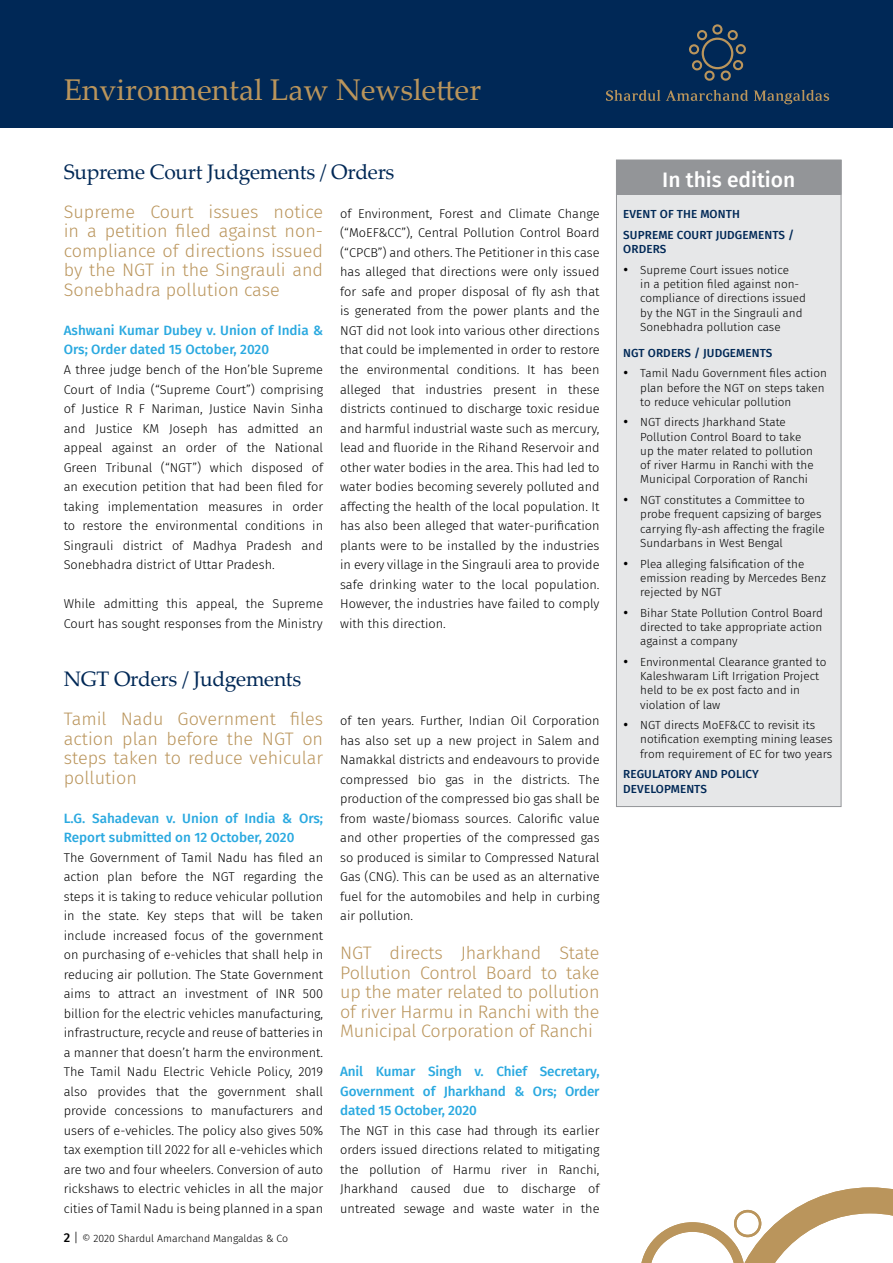
<style>
.page{position:relative;width:893px;height:1263px;background:#fff}
.page>*{position:absolute;margin:0;border:0;box-sizing:border-box;transform-origin:0 0}
.t1{font:30px "Palatino Linotype";color:#ba955c}
.Heading_1{font:21px "Palatino Linotype";letter-spacing:-.015em;color:#002856}
.t2{font:500 21px "Fira Sans";color:#fff}
.Heading_2{font:300 18px/19.5px "Fira Sans";color:#ba955c;text-align:justify}
.Heading_3{font:500 13.5px/19.5px "Fira Sans";color:#2aa9e0}
.Body_Copy{font:300 12.75px/19.5px "Fira Sans";color:#000;text-align:justify}
.Body_Copy-2{font:300 11.7px/14.2px "Fira Sans";color:#000}
.Heading_2-2{font:500 11.7px/14.2px "Fira Sans";letter-spacing:.01em;color:#002856}
.t3{font:300 10.5px "Fira Sans";color:#000}
.s1{font-weight:500;font-size:12.75px}
.s2{font-size:12.75px}
</style>
<div class="page">
<div style="left:0;top:0;width:893px;height:128px;background:#002856"></div>
<svg style="left:606px;top:90px;width:54px;height:11px"></svg>
<svg style="left:666px;top:90px;width:82px;height:11px"></svg>
<svg style="left:754px;top:90px;width:75px;height:14px"></svg>
<svg style="left:689px;top:24px;width:57px;height:57px"></svg>
<svg style="left:641px;top:1187px;width:252px;height:76px"></svg>
<div style="left:616px;top:160px;width:225px;height:646px;background:#e6e7e8"></div>
<div style="left:616px;top:160px;width:225px;height:34px;background:#939598"></div>
<div style="left:616px;top:160px;width:225px;height:35px;border:1px solid #939598"></div>
<h1 class="t1" style="left:64px;top:68px;width:419px">Environmental Law Newsletter</h1>
<p class="Heading_1" style="left:64px;top:157px;width:332px">Supreme Court Judgements / Orders</p>
<p class="Heading_2" style="left:64px;top:202px;width:261px">Supreme Court issues notice in a petition filed against non&shy;compliance of directions issued by the NGT in the Singrauli and Sonebhadra pollution case</p>
<p class="Heading_3" style="left:64px;top:320px;width:261px">Ashwani Kumar Dubey v. Union of India &amp;<br>Ors; Order dated 15 October, 2020</p>
<p class="Body_Copy" style="left:64px;top:360px;width:261px">A three judge bench of the Hon’ble Supreme Court of India (“Supreme Court”) comprising of Justice R F Nariman, Justice Navin Sinha and Justice KM Joseph has admitted an appeal against an order of the National Green Tribunal (“NGT”) which disposed of an execution petition that had been filed for taking implementation measures in order to restore the environmental conditions in Singrauli district of Madhya Pradesh and Sonebhadra district of Uttar Pradesh.</p>
<p class="Body_Copy" style="left:64px;top:594px;width:261px">While admitting this appeal, the Supreme<br>Court has sought responses from the Ministry</p>
<p class="Body_Copy" style="left:340px;top:204px;width:261px">of Environment, Forest and Climate Change (“MoEF&amp;CC”), Central Pollution Control Board (“CPCB”) and others. The Petitioner in this case has alleged that directions were only issued for safe and proper disposal of fly ash that is generated from the power plants and the NGT did not look into various other directions that could be implemented in order to restore the environmental conditions. It has been alleged that industries present in these districts continued to discharge toxic residue and harmful industrial waste such as mercury, lead and fluoride in the Rihand Reservoir and other water bodies in the area. This had led to water bodies becoming severely polluted and affecting the health of the local population. It has also been alleged that water-purification plants were to be installed by the industries in every village in the Singrauli area to provide safe drinking water to the local population.<br>However, the industries have failed to comply with this direction.</p>
<p class="Heading_1" style="left:64px;top:664px;width:239px">NGT Orders / Judgements</p>
<p class="Heading_2" style="left:64px;top:709px;width:261px">Tamil Nadu Government files action plan before the NGT on steps taken to reduce vehicular pollution</p>
<p class="Heading_3" style="left:64px;top:807px;width:261px">L.G. Sahadevan v. Union of India &amp; Ors;<br>Report submitted on 12 October, 2020</p>
<p class="Body_Copy" style="left:64px;top:847px;width:261px">The Government of Tamil Nadu has filed an action plan before the NGT regarding the steps it is taking to reduce vehicular pollution in the state. Key steps that will be taken include increased focus of the government on purchasing of e-vehicles that shall help in reducing air pollution. The State Government aims to attract an investment of INR 500 billion for the electric vehicles manufacturing, infrastructure, recycle and reuse of batteries in a manner that doesn’t harm the environment.<br>The Tamil Nadu Electric Vehicle Policy, 2019 also provides that the government shall provide concessions to manufacturers and users of e-vehicles. The policy also gives 50% tax exemption till 2022 for all e-vehicles which are two and four wheelers. Conversion of auto rickshaws to electric vehicles in all the major cities of Tamil Nadu is being planned in a span</p>
<p class="t3" style="left:64px;top:1231px;width:226px"><span class="s1">2</span> <span class="s2">|</span> © 2020 Shardul Amarchand Mangaldas &amp; Co</p>
<p class="Body_Copy" style="left:340px;top:711px;width:261px">of ten years. Further, Indian Oil Corporation has also set up a new project in Salem and Namakkal districts and endeavours to provide compressed bio gas in the districts. The production of the compressed bio gas shall be from waste/biomass sources. Calorific value and other properties of the compressed gas so produced is similar to Compressed Natural Gas (CNG). This can be used as an alternative fuel for the automobiles and help in curbing air pollution.</p>
<p class="Heading_2" style="left:340px;top:943px;width:261px">NGT directs Jharkhand State Pollution Control Board to take up the mater related to pollution of river Harmu in Ranchi with the Municipal Corporation of Ranchi</p>
<p class="Heading_3" style="left:340px;top:1061px;width:261px;text-align:justify">Anil Kumar Singh v. Chief Secretary, Government of Jharkhand &amp; Ors; Order dated 15 October, 2020</p>
<p class="Body_Copy" style="left:340px;top:1120px;width:261px">The NGT in this case had through its earlier orders issued directions related to mitigating the pollution of Harmu river in Ranchi, Jharkhand caused due to discharge of untreated sewage and waste water in the</p>
<p class="t2" style="left:662px;top:163px;width:135px">In this edition</p>
<p class="Heading_2-2" style="left:623px;top:206px;width:118px">EVENT OF THE MONTH</p>
<p class="Heading_2-2" style="left:623px;top:227px;width:172px">SUPREME COURT JUDGEMENTS /<br>ORDERS</p>
<p class="Body_Copy-2" style="left:640px;top:263px;width:167px;text-indent:-17px">• Supreme Court issues notice<br>in a petition filed against non&shy;compliance of directions issued by the NGT in the Singrauli and<br>Sonebhadra pollution case</p>
<p class="Heading_2-2" style="left:623px;top:345px;width:151px">NGT ORDERS / JUDGEMENTS</p>
<p class="Body_Copy-2" style="left:640px;top:366px;width:188px;text-indent:-17px">• Tamil Nadu Government files action plan before the NGT on steps taken to reduce vehicular pollution</p>
<p class="Body_Copy-2" style="left:640px;top:415px;width:175px;text-indent:-17px">• NGT directs Jharkhand State<br>Pollution Control Board to take up the mater related to pollution of river Harmu in Ranchi with the<br>Municipal Corporation of Ranchi</p>
<p class="Body_Copy-2" style="left:640px;top:493px;width:186px;text-indent:-17px">• NGT constitutes a Committee to probe frequent capsizing of barges carrying fly-ash affecting the fragile Sundarbans in West Bengal</p>
<p class="Body_Copy-2" style="left:640px;top:556px;width:187px;text-indent:-17px">• Plea alleging falsification of the emission reading by Mercedes Benz rejected by NGT</p>
<p class="Body_Copy-2" style="left:640px;top:605px;width:184px;text-align:justify;text-indent:-17px">• Bihar State Pollution Control Board directed to take appropriate action against a company</p>
<p class="Body_Copy-2" style="left:640px;top:654px;width:188px;text-indent:-17px">• Environmental Clearance granted to<br>Kaleshwaram Lift Irrigation Project held to be ex post facto and in violation of law</p>
<p class="Body_Copy-2" style="left:640px;top:718px;width:194px;text-indent:-17px">• NGT directs MoEF&amp;CC to revisit its notification exempting mining leases from requirement of EC for two years</p>
<p class="Heading_2-2" style="left:623px;top:766px;width:137px">REGULATORY AND POLICY<br>DEVELOPMENTS</p>
</div>
